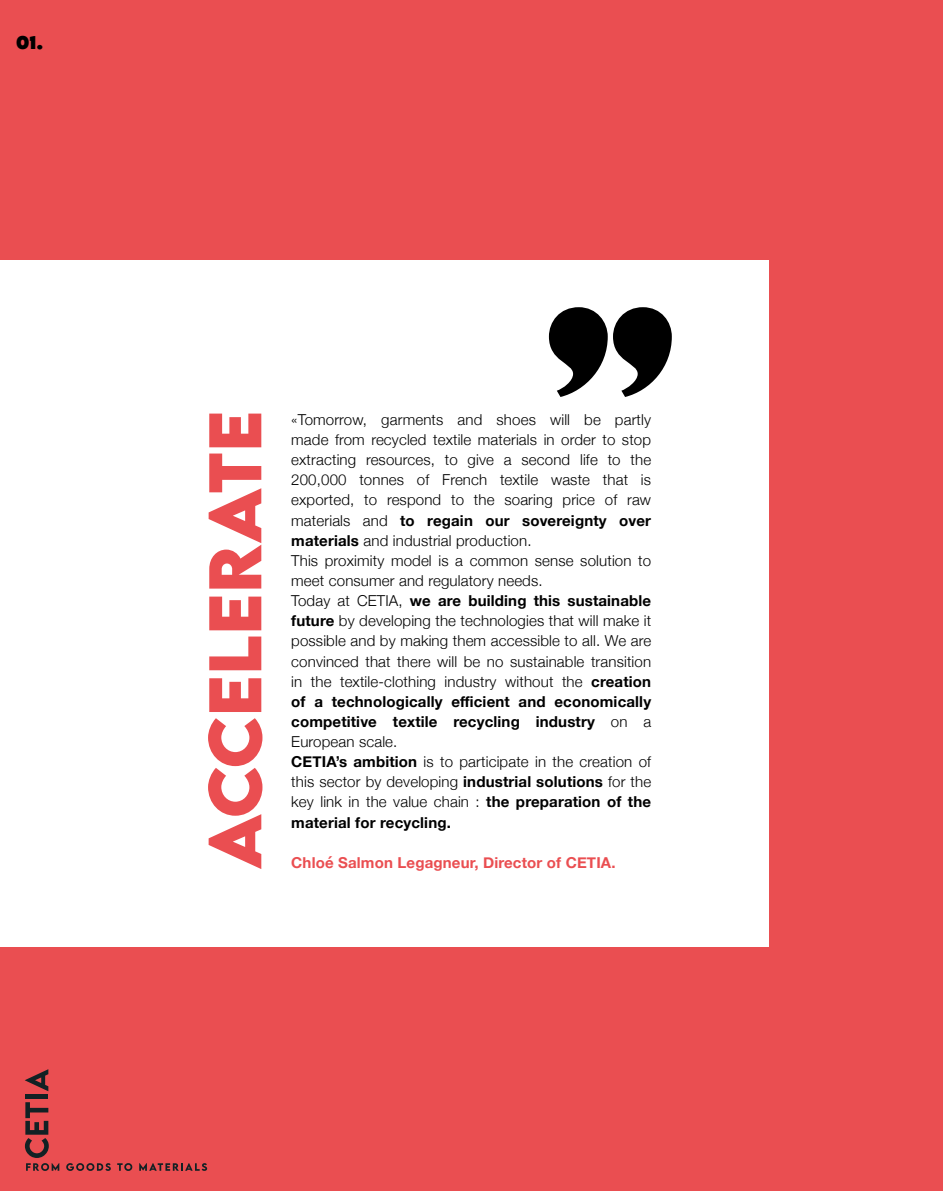
<style>
.page{position:relative;width:943px;height:1191px;background:#ea4e51}
.page>*{position:absolute;margin:0;border:0;box-sizing:border-box;transform-origin:0 0}
.t1{font:700 66.15px "LEMONMILK Pro";letter-spacing:.005em;color:#ea4e51}
.t2{font:800 16.45px "LEMONMILK Pro";color:#000}
.t3{font:300 15.05px/20.1px "Helvetica Neue";letter-spacing:.01em;color:#000}
.t4{font:700 15.05px "Helvetica Neue";letter-spacing:.01em;color:#ea4e51}
.s1{font-weight:700}
</style>
<div class="page">
<div style="left:0;top:260px;width:768px;height:686px;background:#fff"></div>
<svg style="left:66px;top:1163px;width:45px;height:8px"></svg>
<svg style="left:117px;top:1163px;width:15px;height:8px"></svg>
<svg style="left:139px;top:1163px;width:68px;height:7px"></svg>
<svg style="left:25px;top:1102px;width:34px;height:69px"></svg>
<div style="left:25px;top:1094px;width:23px;height:5px;background:#122124"></div>
<svg style="left:25px;top:1069px;width:23px;height:22px"></svg>
<svg style="left:549px;top:307px;width:122px;height:90px"></svg>
<p class="t2" style="left:16px;top:31px;width:29px">01.</p>
<h1 class="t1" style="left:190px;top:869px;width:461px;rotate:-90deg">ACCELERATE</h1>
<p class="t3" style="left:291px;top:408px;width:361px">«Tomorrow, garments and shoes will be partly made from recycled textile materials in order to stop extracting resources, to give a second life to the 200,000 tonnes of French textile waste that is exported, to respond to the soaring price of raw materials and <span class="s1">to regain our sovereignty over materials</span> and industrial production.<br>This proximity model is a common sense solution to meet consumer and regulatory needs.<br>Today at CETIA, <span class="s1">we are building this sustainable future</span> by developing the technologies that will make it possible and by making them accessible to all. We are convinced that there will be no sustainable transition in the textile-clothing industry without the <span class="s1">creation of a technologically efficient and economically competitive textile recycling industry</span> on a European scale.<br><span class="s1">CETIA’s ambition</span> is to participate in the creation of this sector by developing <span class="s1">industrial solutions</span> for the key link in the value chain : <span class="s1">the preparation of the material for recycling.</span></p>
<p class="t4" style="left:291px;top:850px;width:326px">Chloé Salmon Legagneur, Director of CETIA.</p>
</div>
